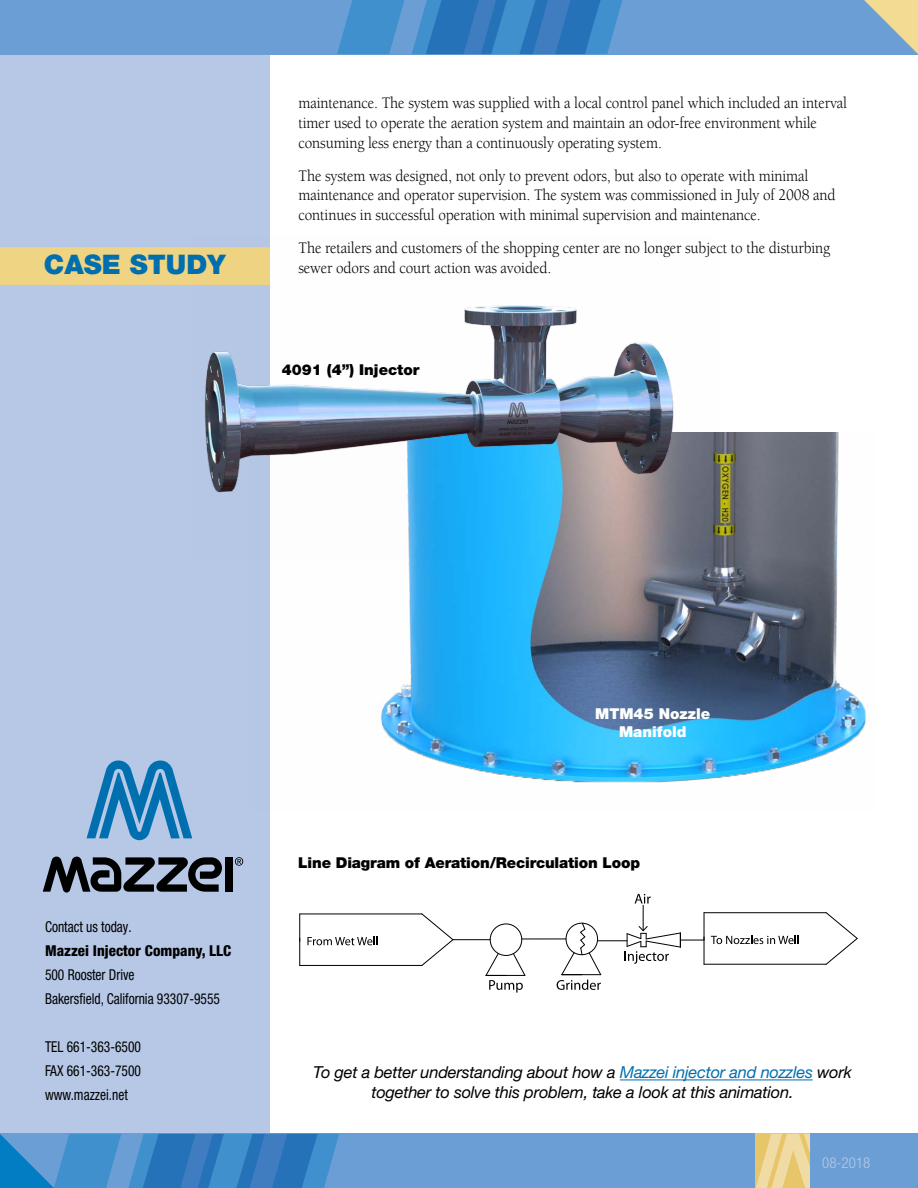
<style>
.page{position:relative;width:918px;height:1188px;background:#fff}
.page>*{position:absolute;margin:0;border:0;box-sizing:border-box;transform-origin:0 0}
.t1{font:900 27px "Helvetica Neue LT Std";color:#006faf}
.t2{font:16.5px/19.5px "Berkeley Std";letter-spacing:-.01em;color:#000;scale:.92 1}
.t3{font:italic 16.5px/19.8px "Helvetica Neue LT Std";letter-spacing:-.015em;color:#000;text-align:center}
.t4{font:condensed 15px/24px "Helvetica Neue LT Std";color:#000;scale:.9 1}
.t5{font:900 15px "Helvetica Neue LT Std";letter-spacing:-.01em;color:#000}
.t6{font:800 condensed 15px "Helvetica Neue LT Std";color:#000}
.t7{font:900 15px/18px "Helvetica Neue LT Std";color:#fff;text-align:center}
.t8{font:300 condensed 15px "Helvetica Neue LT Std";color:#b7c8e6}
.s1{color:#006faf}
</style>
<div class="page">
<div style="left:0;top:43px;width:270px;height:1145px;background:#b7c8e6"></div>
<svg style="left:87px;top:761px;width:105px;height:79px"></svg>
<div style="left:225px;top:857px;width:7px;height:35px;background:#000"></div>
<svg style="left:43px;top:857px;width:179px;height:36px"></svg>
<svg style="left:235px;top:857px;width:8px;height:9px"></svg>
<div style="left:0;top:247px;width:270px;height:38px;background:#efd483"></div>
<hr style="left:453px;top:939px;width:37px;height:1px;background:#000">
<div style="left:490px;top:924px;width:32px;height:32px;border:1px solid #000;border-radius:50%"></div>
<hr style="left:522px;top:939px;width:44px;height:1px;background:#000">
<hr style="left:300px;top:914px;width:122px;height:1px;background:#000">
<svg style="left:421px;top:913px;width:33px;height:53px"></svg>
<hr style="left:300px;top:965px;width:122px;height:1px;background:#000">
<svg style="left:299px;top:914px;width:1px;height:51px"></svg>
<svg style="left:307px;top:937px;width:71px;height:8px"></svg>
<hr style="left:597px;top:940px;width:30px;height:1px;background:#000">
<svg style="left:485px;top:953px;width:41px;height:40px"></svg>
<svg style="left:557px;top:922px;width:45px;height:68px"></svg>
<hr style="left:704px;top:912px;width:122px;height:1px;background:#000">
<svg style="left:825px;top:912px;width:33px;height:53px"></svg>
<hr style="left:704px;top:964px;width:122px;height:1px;background:#000">
<svg style="left:624px;top:894px;width:81px;height:70px"></svg>
<svg style="left:711px;top:935px;width:88px;height:9px"></svg>
<img style="left:381px;top:433px;width:485px;height:350px">
<img style="left:191px;top:247px;width:526px;height:312px">
<div style="left:0;top:0;width:918px;height:54px;background:#6a9ed4"></div>
<div style="left:0;top:1134px;width:918px;height:54px;background:#6a9ed4"></div>
<svg style="left:756px;top:1134px;width:54px;height:54px"></svg>
<svg style="left:337px;top:0;width:286px;height:54px"></svg>
<svg style="left:864px;top:0;width:54px;height:54px"></svg>
<svg style="left:0;top:1134px;width:339px;height:54px"></svg>
<hr style="left:620px;top:1080px;width:193px;height:1px;background:#006faf">
<h1 class="t1" style="left:44px;top:249px;width:183px">CASE STUDY</h1>
<p class="t2" style="left:298px;top:92px;width:598px;line-height:20.2px">maintenance. The system was supplied with a local control panel which included an interval timer used to operate the aeration system and maintain an odor-free environment while consuming less energy than a continuously operating system.</p>
<p class="t2" style="left:298px;top:166px;width:585px">The system was designed, not only to prevent odors, but also to operate with minimal maintenance and operator supervision. The system was commissioned in July of 2008 and continues in successful operation with minimal supervision and maintenance.</p>
<p class="t2" style="left:298px;top:238px;width:579px">The retailers and customers of the shopping center are no longer subject to the disturbing sewer odors and court action was avoided.</p>
<p class="t5" style="left:282px;top:361px;width:139px">4091 (4”) Injector</p>
<p class="t4" style="left:45px;top:915px;width:98px">Contact us today.</p>
<p class="t6" style="left:45px;top:941px;width:188px">Mazzei Injector Company, LLC</p>
<p class="t4" style="left:45px;top:963px;width:196px">500 Rooster Drive<br>Bakersfield, California 93307-9555</p>
<p class="t4" style="left:45px;top:1035px;width:108px;text-align:justify">TEL 661-363-6500<br>FAX 661-363-7500 www.mazzei.net</p>
<p class="t7" style="left:595px;top:705px;width:117px">MTM45 Nozzle<br>Manifold</p>
<p class="t5" style="left:298px;top:854px;width:343px">Line Diagram of Aeration/Recirculation Loop</p>
<p class="t3" style="left:313px;top:1062px;width:540px">To get a better understanding about how a <span class="s1">Mazzei injector and nozzles</span> work together to solve this problem, take a look at this animation.</p>
<p class="t8" style="left:822px;top:1154px;width:50px">08-2018</p>
</div>
